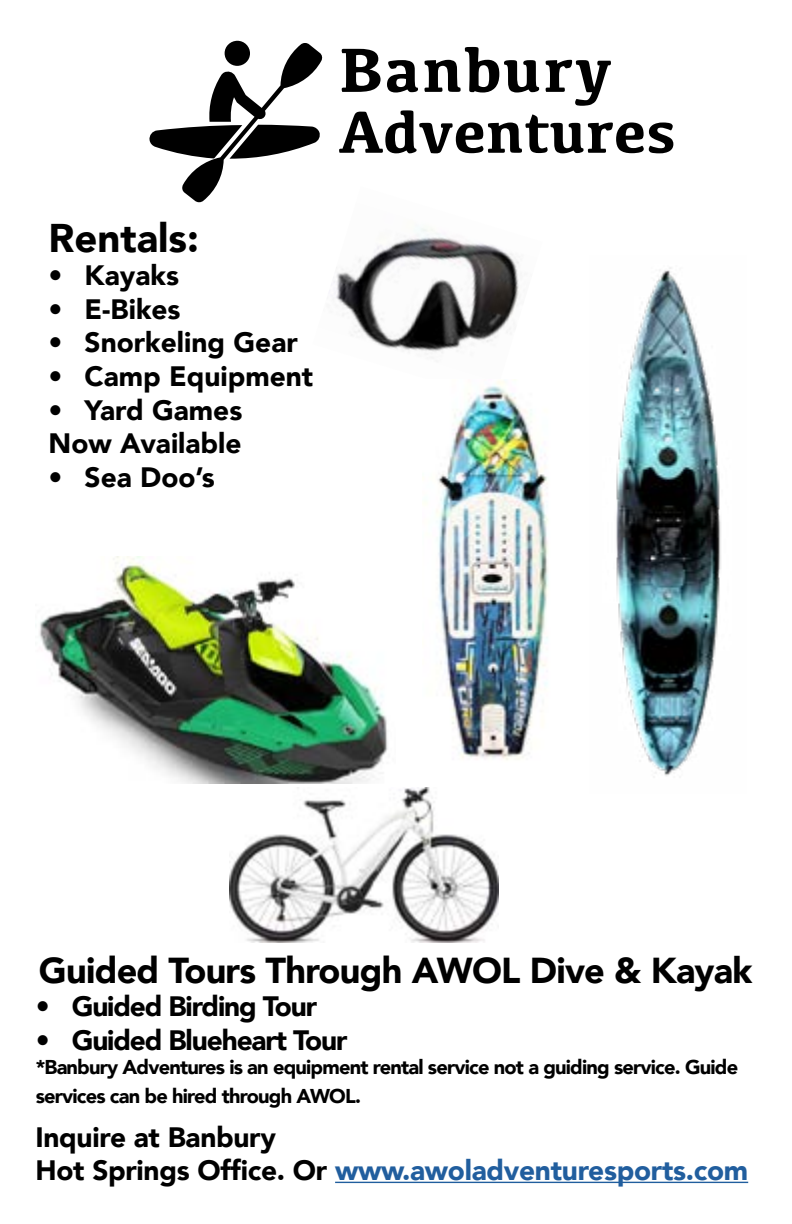
<style>
.page{position:relative;width:792px;height:1224px;background:#fff}
.page>*{position:absolute;margin:0;border:0;box-sizing:border-box;transform-origin:0 0}
.t1{font:700 64.6px "Kefa";letter-spacing:.03em;color:#000}
.t2{font:700 60.8px "Kefa";color:#000}
.t3{font:900 40px "Avenir";color:#000}
.t4{font:900 36px "Avenir";letter-spacing:-.02em;color:#000}
.t5{font:900 28px/33.6px "Avenir";letter-spacing:-.01em;color:#000}
.t6{font:900 28px "Avenir";letter-spacing:-.04em;color:#000}
.t7{font:900 20px/28.8px "Avenir";letter-spacing:-.04em;color:#000}
.s1{color:#215e9e}
</style>
<div class="page">
<svg style="left:149px;top:42px;width:174px;height:161px"></svg>
<img style="left:616px;top:267px;width:105px;height:509px">
<hr style="left:335px;top:1182px;width:413px;height:1px;background:#215e9e">
<img style="left:229px;top:787px;width:269px;height:156px">
<img style="left:313px;top:186px;width:206px;height:167px">
<img style="left:39px;top:556px;width:349px;height:227px">
<img style="left:424px;top:381px;width:124px;height:379px">
<h1 class="t1" style="left:339px;top:27px;width:274px">Banbury</h1>
<h2 class="t2" style="left:339px;top:92px;width:339px">Adventures</h2>
<h3 class="t3" style="left:49px;top:203px;width:152px">Rentals:</h3>
<p class="t5" style="left:49px;top:258px;width:132px">• Kayaks</p>
<p class="t5" style="left:49px;top:291px;width:133px">• E-Bikes</p>
<p class="t5" style="left:49px;top:325px;width:251px">• Snorkeling Gear</p>
<p class="t5" style="left:49px;top:359px;width:266px">• Camp Equipment</p>
<p class="t5" style="left:49px;top:392px;width:195px">• Yard Games<br>Now Available</p>
<p class="t5" style="left:49px;top:459px;width:168px">• Sea Doo’s</p>
<p class="t4" style="left:39px;top:939px;width:715px">Guided Tours Through AWOL Dive &amp; Kayak</p>
<p class="t6" style="left:36px;top:983px;width:283px">• Guided Birding Tour</p>
<p class="t6" style="left:36px;top:1016px;width:313px">• Guided Blueheart Tour</p>
<p class="t7" style="left:36px;top:1052px;width:704px">*Banbury Adventures is an equipment rental service not a guiding service. Guide services can be hired through AWOL.</p>
<p class="t5" style="left:35px;top:1119px;width:714px">Inquire at Banbury<br>Hot Springs Office. Or <span class="s1">www.awoladventuresports.com</span></p>
</div>
